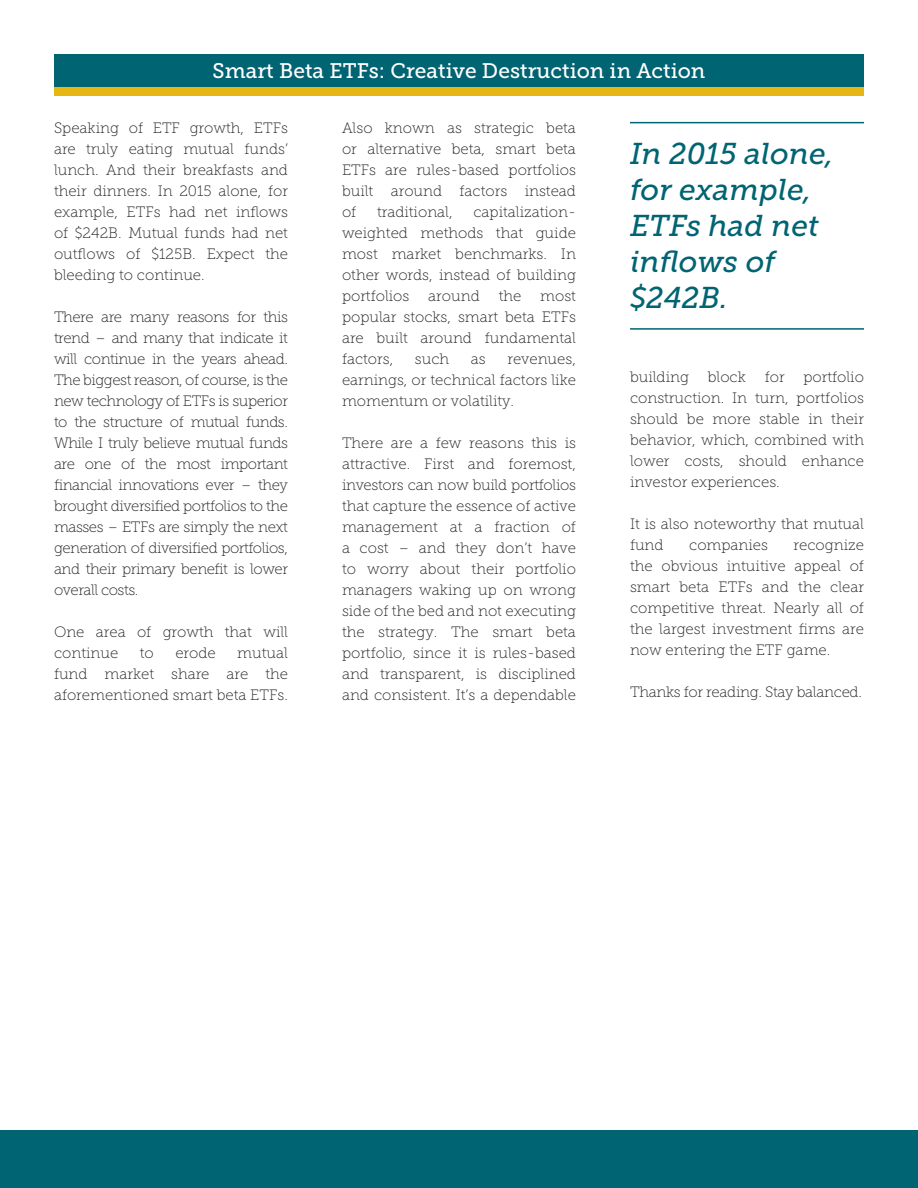
<style>
.page{position:relative;width:918px;height:1188px;background:#fff}
.page>*{position:absolute;margin:0;border:0;box-sizing:border-box;transform-origin:0 0}
.t1{font:italic 30px/36px "Museo Slab 500";color:#006472}
.t2{font:21px "Museo Slab 500";color:#fff}
.t3{font:15px/21px "Museo Slab 100";color:#231f20;text-align:justify}
.t4{font:15px "Museo Slab 100";letter-spacing:-.02em;color:#231f20}
</style>
<div class="page">
<div style="left:54px;top:86px;width:810px;height:10px;background:#e6b712"></div>
<div style="left:0;top:1131px;width:918px;height:57px;background:#006472"></div>
<div style="left:54px;top:54px;width:810px;height:32px;background:#006472"></div>
<hr style="left:630px;top:122px;width:234px;height:1px;background:#006472">
<hr style="left:630px;top:328px;width:234px;height:2px;background:#006472">
<h2 class="t2" style="left:213px;top:59px;width:494px">Smart Beta ETFs: Creative Destruction in Action</h2>
<p class="t3" style="left:54px;top:118px;width:236px">Speaking of ETF growth, ETFs are truly eating mutual funds’ lunch. And their breakfasts and their dinners. In 2015 alone, for example, ETFs had net inflows of $242B. Mutual funds had net outflows of $125B. Expect the bleeding to continue.</p>
<p class="t3" style="left:54px;top:307px;width:236px">There are many reasons for this trend – and many that indicate it will continue in the years ahead.<br>The biggest reason, of course, is the new technology of ETFs is superior to the structure of mutual funds.<br>While I truly believe mutual funds are one of the most important financial innovations ever – they brought diversified portfolios to the masses – ETFs are simply the next generation of diversified portfolios, and their primary benefit is lower overall costs.</p>
<p class="t3" style="left:54px;top:622px;width:236px">One area of growth that will continue</p>
<p class="t3" style="left:54px;top:643px;width:235px;text-indent:183px">mutual fund market share are the aforementioned smart beta ETFs.</p>
<p class="t3" style="left:140px;top:643px;width:16px">to</p>
<p class="t3" style="left:175px;top:643px;width:42px">erode</p>
<p class="t3" style="left:342px;top:118px;width:236px">Also known as strategic beta or alternative beta, smart beta ETFs are rules-based portfolios built around factors instead of</p>
<p class="t3" style="left:342px;top:202px;width:236px;text-indent:131px">capitalization&shy;weighted methods that guide most market benchmarks. In other words, instead of building portfolios</p>
<p class="t3" style="left:377px;top:202px;width:77px">traditional,</p>
<p class="t3" style="left:428px;top:286px;width:53px">around</p>
<p class="t3" style="left:499px;top:286px;width:24px">the</p>
<p class="t3" style="left:342px;top:286px;width:236px;text-indent:198px">most popular stocks, smart beta ETFs are built around fundamental factors,</p>
<p class="t3" style="left:415px;top:349px;width:36px">such</p>
<p class="t3" style="left:471px;top:349px;width:16px">as</p>
<p class="t3" style="left:342px;top:349px;width:236px;text-indent:165px">revenues, earnings, or technical factors like momentum or volatility.</p>
<p class="t3" style="left:342px;top:433px;width:236px">There are a few reasons this is attractive. First and foremost, investors can now build portfolios that capture the essence of active management at a fraction of a cost – and they don’t have to worry about their portfolio managers waking up on wrong side of the bed and not executing the strategy. The smart beta portfolio, since it is rules-based and transparent, is disciplined and consistent. It’s a dependable</p>
<h1 class="t1" style="left:630px;top:136px;width:205px">In 2015 alone, for example,<br>ETFs had net inflows of $242B.</h1>
<p class="t3" style="left:630px;top:366px;width:60px">building</p>
<p class="t3" style="left:708px;top:366px;width:40px">block</p>
<p class="t3" style="left:765px;top:366px;width:21px">for</p>
<p class="t3" style="left:630px;top:366px;width:236px;text-indent:173px">portfolio construction. In turn, portfolios should be more stable in their behavior, which, combined with lower costs, should enhance investor experiences.</p>
<p class="t3" style="left:630px;top:513px;width:235px">It is also noteworthy that mutual fund</p>
<p class="t3" style="left:630px;top:534px;width:236px;text-indent:164px">recognize the obvious intuitive appeal of smart beta ETFs and the clear competitive threat. Nearly all of the largest investment firms are now entering the ETF game.</p>
<p class="t4" style="left:630px;top:683px;width:233px">Thanks for reading. Stay balanced.</p>
<p class="t3" style="left:689px;top:534px;width:80px">companies</p>
</div>
